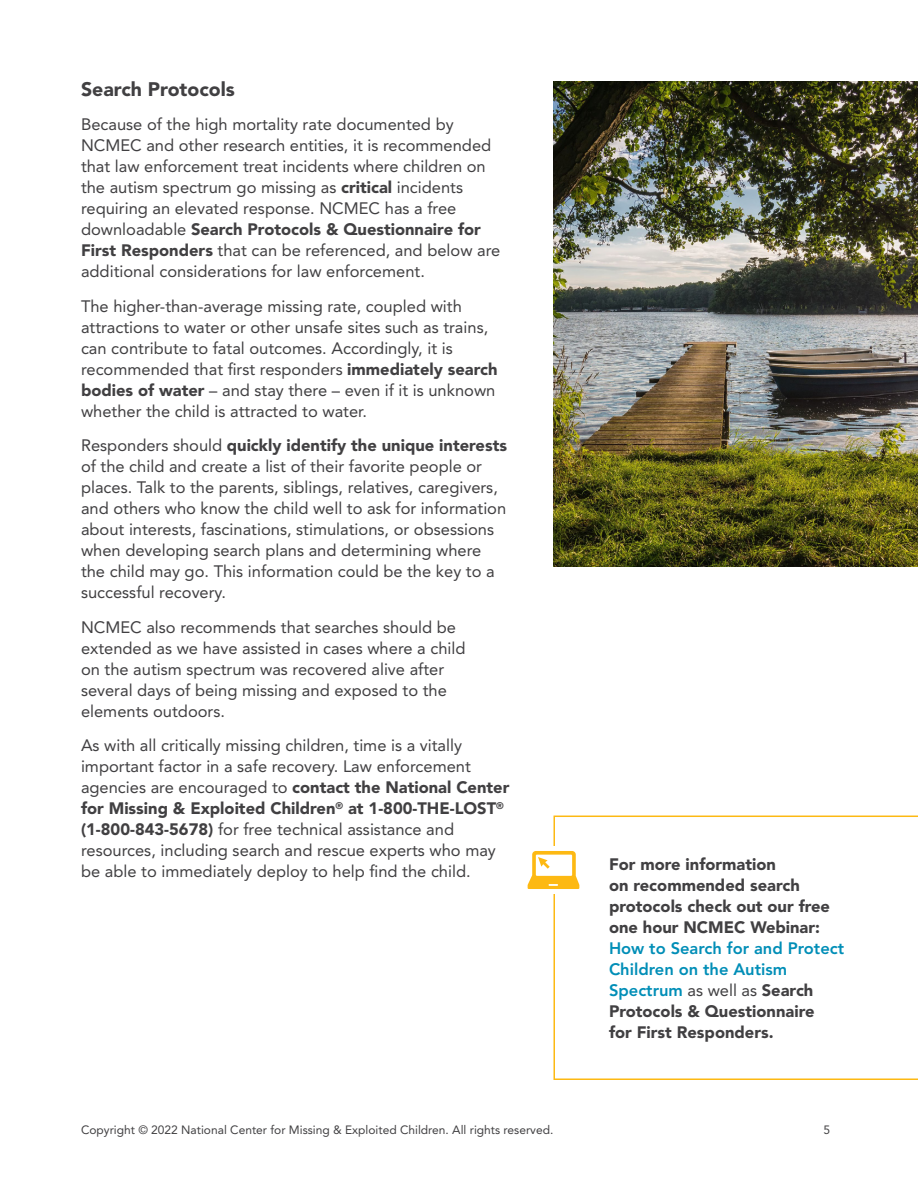
<style>
.page{position:relative;width:918px;height:1188px;background:#fff}
.page>*{position:absolute;margin:0;border:0;box-sizing:border-box;transform-origin:0 0}
.t1{font:900 19.5px "Avenir LT Std";color:#414042}
.t2{font:16.5px/21px "Avenir LT Std";color:#414042}
.t3{font:800 16.5px/21px "Avenir LT Std";color:#008eb7}
.t4{font:900 16.5px/21px "Avenir LT Std";color:#414042}
.t5{font:12px "Avenir LT Std";color:#414042}
.s1{font-weight:900}
.s2{font-weight:400;color:#414042}
.s3{font-weight:900;color:#414042}
</style>
<div class="page">
<svg style="left:554px;top:816px;width:364px;height:264px"></svg>
<div style="left:528px;top:846px;width:51px;height:48px;background:#fff"></div>
<svg style="left:528px;top:851px;width:51px;height:38px"></svg>
<img style="left:554px;top:81px;width:364px;height:486px">
<p class="t1" style="left:81px;top:77px;width:155px">Search Protocols</p>
<p class="t2" style="left:81px;top:114px;width:421px">Because of the high mortality rate documented by NCMEC and other research entities, it is recommended that law enforcement treat incidents where children on the autism spectrum go missing as <span class="s1">critical</span> incidents requiring an elevated response. NCMEC has a free downloadable <span class="s1">Search Protocols &amp; Questionnaire for First Responders</span> that can be referenced, and below are additional considerations for law enforcement.</p>
<p class="t2" style="left:81px;top:296px;width:418px">The higher-than-average missing rate, coupled with attractions to water or other unsafe sites such as trains, can contribute to fatal outcomes. Accordingly, it is recommended that first responders <span class="s1">immediately search bodies of water</span> – and stay there – even if it is unknown whether the child is attracted to water.</p>
<p class="t2" style="left:81px;top:435px;width:428px">Responders should <span class="s1">quickly identify the unique interests </span>of the child and create a list of their favorite people or places. Talk to the parents, siblings, relatives, caregivers, and others who know the child well to ask for information about interests, fascinations, stimulations, or obsessions when developing search plans and determining where the child may go. This information could be the key to a successful recovery.</p>
<p class="t2" style="left:81px;top:617px;width:386px">NCMEC also recommends that searches should be extended as we have assisted in cases where a child on the autism spectrum was recovered alive after several days of being missing and exposed to the elements outdoors.</p>
<p class="t2" style="left:81px;top:735px;width:430px">As with all critically missing children, time is a vitally important factor in a safe recovery. Law enforcement agencies are encouraged to <span class="s1">contact the National Center for Missing &amp; Exploited Children</span><sup>®</sup> <span class="s1">at 1-800-THE-LOST</span><sup>® </sup><span class="s1">(1-800-843-5678)</span> for free technical assistance and resources, including search and rescue experts who may be able to immediately deploy to help find the child.</p>
<p class="t4" style="left:609px;top:854px;width:223px">For more information<br>on recommended search protocols check out our free one hour NCMEC Webinar:</p>
<p class="t3" style="left:609px;top:938px;width:237px">How to Search for and Protect<br>Children on the Autism<br>Spectrum <span class="s2">as well as</span> <span class="s3">Search<br>Protocols &amp; Questionnaire<br>for First Responders.</span></p>
<p class="t5" style="left:81px;top:1123px;width:474px">Copyright © 2022 National Center for Missing &amp; Exploited Children. All rights reserved.</p>
<p class="t5" style="left:824px;top:1123px;width:8px">5</p>
</div>
